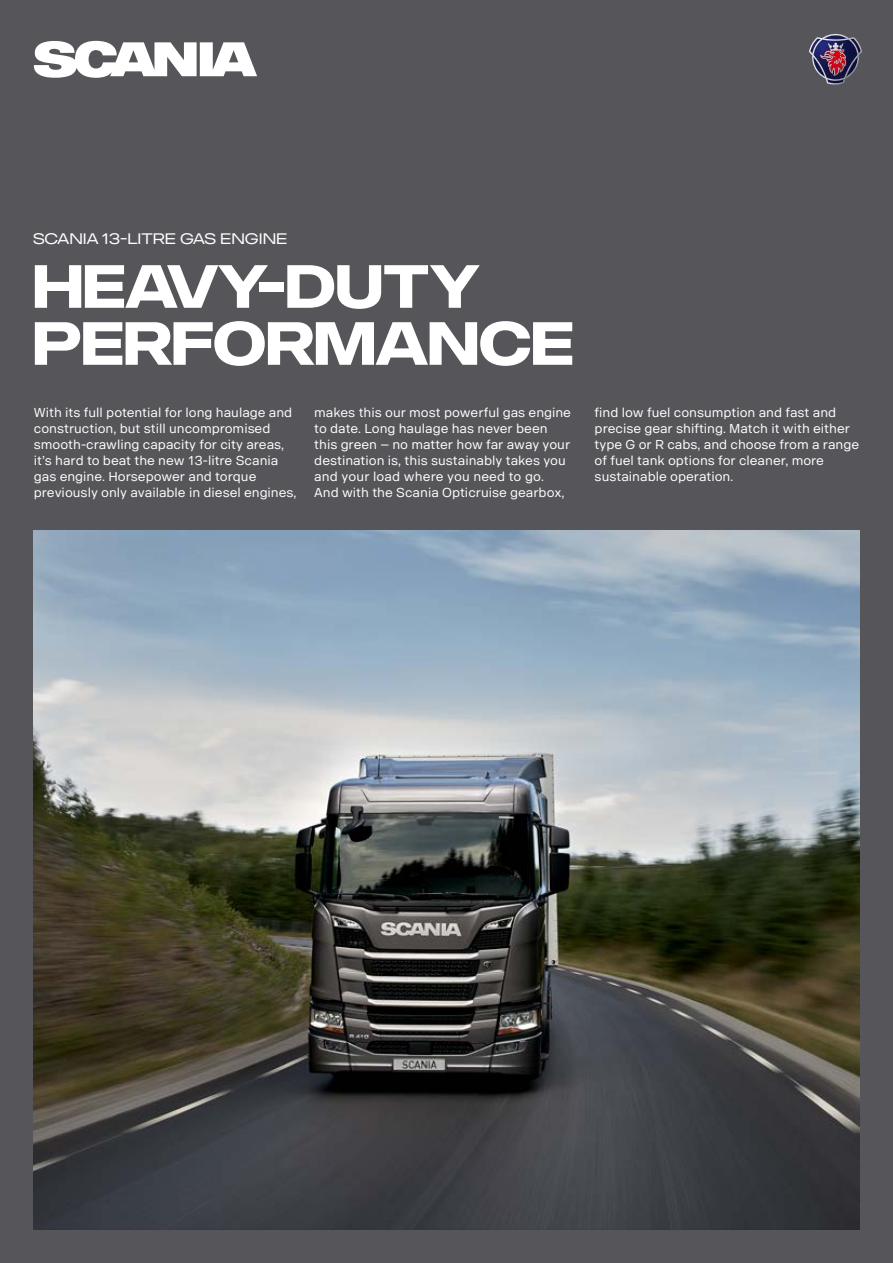
<style>
.page{position:relative;width:893px;height:1263px;background:#56565a}
.page>*{position:absolute;margin:0;border:0;box-sizing:border-box;transform-origin:0 0}
.t1{font:700 60px/57px "Scania Sans Headline";color:#fff}
.t2{font:15px "Scania Sans Headline";color:#fff}
.t3{font:12.75px/15.9px "Scania Sans";color:#fff}
</style>
<div class="page">
<img style="left:34px;top:531px;width:825px;height:698px">
<img style="left:809px;top:34px;width:53px;height:51px">
<svg style="left:34px;top:41px;width:223px;height:37px"></svg>
<p class="t2" style="left:33px;top:229px;width:256px">SCANIA 13-LITRE GAS ENGINE</p>
<h1 class="t1" style="left:33px;top:258px;width:542px">HEAVY-DUTY<br>PERFORMANCE</h1>
<p class="t3" style="left:34px;top:405px;width:264px">With its full potential for long haulage and construction, but still uncompromised smooth-crawling capacity for city areas, it’s hard to beat the new 13-litre Scania gas engine. Horsepower and torque previously only available in diesel engines,</p>
<p class="t3" style="left:314px;top:405px;width:258px">makes this our most powerful gas engine to date. Long haulage has never been this green – no matter how far away your destination is, this sustainably takes you and your load where you need to go.<br>And with the Scania Opticruise gearbox,</p>
<p class="t3" style="left:595px;top:405px;width:266px">find low fuel consumption and fast and precise gear shifting. Match it with either type G or R cabs, and choose from a range of fuel tank options for cleaner, more sustainable operation.</p>
</div>
